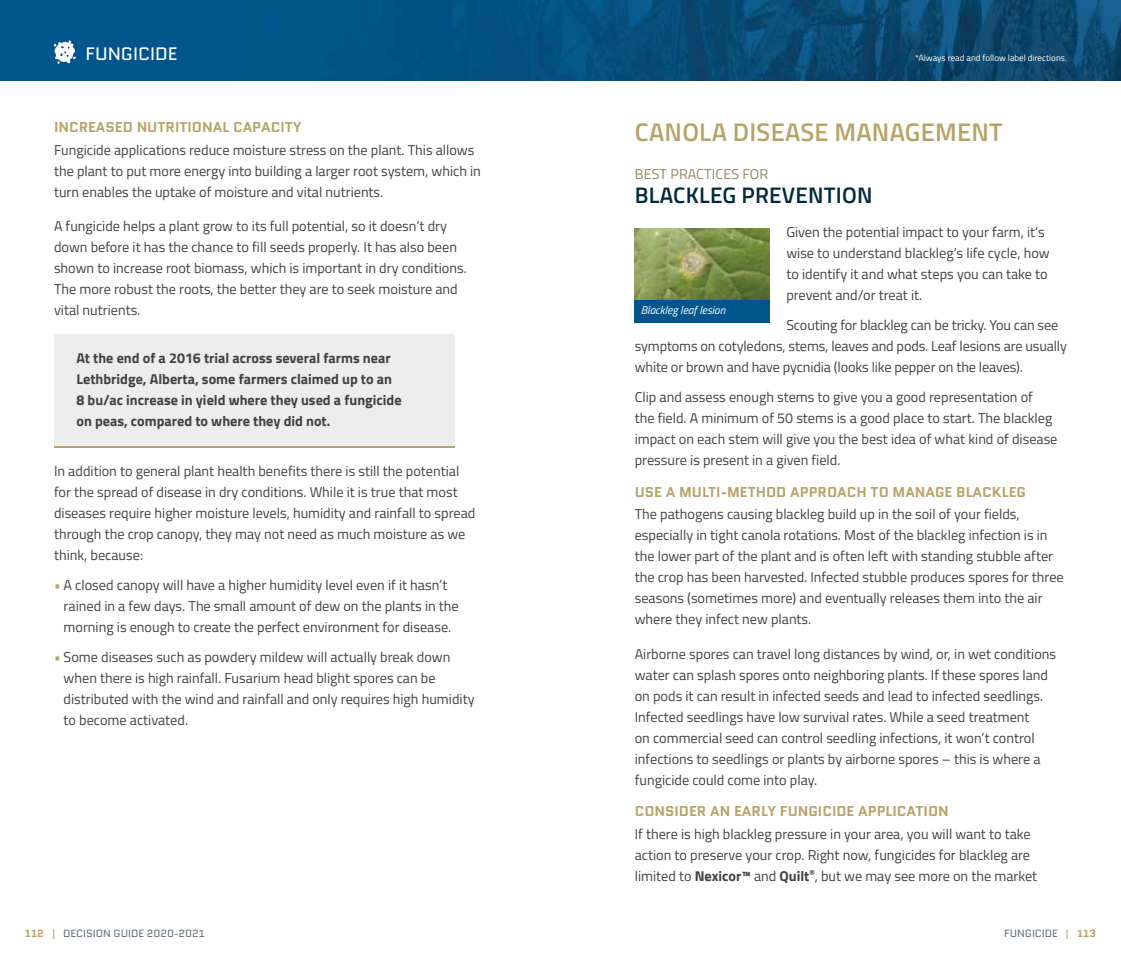
<style>
.page{position:relative;width:1121px;height:972px;background:#fff}
.page>*{position:absolute;margin:0;border:0;box-sizing:border-box;transform-origin:0 0}
.t1{font:600 25.5px "Titillium Web";letter-spacing:.01em;color:#b7a369}
.t2{font:600 22.5px "Titillium Web";letter-spacing:.01em;color:#00293a}
.t3{font:18px "Quantico";color:#fff}
.t4{font:14.25px/21px "Titillium Web";color:#414042}
.t5{font:700 14.25px/21px "Titillium Web";color:#414042}
.t6{font:700 14.25px "Quantico";color:#b7a369}
.t7{font:14.25px "Titillium Web";letter-spacing:.01em;color:#938462}
.t8{font:italic 11.25px "Titillium Web";color:#fff}
.t9{font:10.5px "Quantico";color:#6c7481}
.t10{font:9px "Titillium Web";color:#fff}
.s1{color:#b7a369}
.s2{font-weight:700}
.s3{font-weight:700;color:#b7a369}
</style>
<div class="page">
<div style="left:0;top:0;width:1120px;height:81px;background:#00568c"></div>
<img style="left:447px;top:0;width:673px;height:81px">
<svg style="left:54px;top:40px;width:22px;height:24px"></svg>
<img style="left:634px;top:228px;width:136px;height:72px">
<div style="left:634px;top:300px;width:136px;height:22px;background:#00568c"></div>
<div style="left:54px;top:334px;width:400px;height:112px;background:#ededee"></div>
<hr style="left:54px;top:446px;width:400px;height:2px;background:#b7a369">
<p class="t3" style="left:86px;top:41px;width:94px">FUNGICIDE</p>
<p class="t10" style="left:915px;top:51px;width:153px">*Always read and follow label directions.</p>
<p class="t6" style="left:54px;top:117px;width:249px">INCREASED NUTRITIONAL CAPACITY</p>
<p class="t4" style="left:54px;top:138px;width:428px">Fungicide applications reduce moisture stress on the plant. This allows the plant to put more energy into building a larger root system, which in turn enables the uptake of moisture and vital nutrients.</p>
<p class="t4" style="left:54px;top:215px;width:414px">A fungicide helps a plant grow to its full potential, so it doesn’t dry down before it has the chance to fill seeds properly. It has also been shown to increase root biomass, which is important in dry conditions.<br>The more robust the roots, the better they are to seek moisture and vital nutrients.</p>
<p class="t5" style="left:76px;top:346px;width:327px">At the end of a 2016 trial across several farms near Lethbridge, Alberta, some farmers claimed up to an 8 bu/ac increase in yield where they used a fungicide on peas, compared to where they did not.</p>
<p class="t4" style="left:54px;top:459px;width:423px">In addition to general plant health benefits there is still the potential for the spread of disease in dry conditions. While it is true that most diseases require higher moisture levels, humidity and rainfall to spread through the crop canopy, they may not need as much moisture as we think, because:</p>
<p class="t4" style="left:64px;top:574px;width:396px;text-indent:-10px"><span class="s1">•</span> A closed canopy will have a higher humidity level even if it hasn’t rained in a few days. The small amount of dew on the plants in the morning is enough to create the perfect environment for disease.</p>
<p class="t4" style="left:64px;top:646px;width:412px;text-indent:-10px"><span class="s1">•</span> Some diseases such as powdery mildew will actually break down when there is high rainfall. Fusarium head blight spores can be distributed with the wind and rainfall and only requires high humidity to become activated.</p>
<h1 class="t1" style="left:635px;top:113px;width:369px">CANOLA DISEASE MANAGEMENT</h1>
<p class="t7" style="left:635px;top:163px;width:135px">BEST PRACTICES FOR</p>
<h2 class="t2" style="left:635px;top:178px;width:239px">BLACKLEG PREVENTION</h2>
<p class="t4" style="left:786px;top:221px;width:265px">Given the potential impact to your farm, it’s wise to understand blackleg’s life cycle, how to identify it and what steps you can take to prevent and/or treat it.</p>
<p class="t4" style="left:634px;top:314px;width:434px;text-indent:152px">Scouting for blackleg can be tricky. You can see symptoms on cotyledons, stems, leaves and pods. Leaf lesions are usually white or brown and have pycnidia (looks like pepper on the leaves).</p>
<p class="t4" style="left:634px;top:386px;width:424px">Clip and assess enough stems to give you a good representation of<br>the field. A minimum of 50 stems is a good place to start. The blackleg impact on each stem will give you the best idea of what kind of disease pressure is present in a given field.</p>
<p class="t6" style="left:634px;top:482px;width:393px">USE A MULTI-METHOD APPROACH TO MANAGE BLACKLEG</p>
<p class="t4" style="left:634px;top:503px;width:430px">The pathogens causing blackleg build up in the soil of your fields, especially in tight canola rotations. Most of the blackleg infection is in the lower part of the plant and is often left with standing stubble after the crop has been harvested. Infected stubble produces spores for three seasons (sometimes more) and eventually releases them into the air where they infect new plants.</p>
<p class="t4" style="left:634px;top:643px;width:423px">Airborne spores can travel long distances by wind, or, in wet conditions water can splash spores onto neighboring plants. If these spores land on pods it can result in infected seeds and lead to infected seedlings.<br>Infected seedlings have low survival rates. While a seed treatment<br>on commercial seed can control seedling infections, it won’t control infections to seedlings or plants by airborne spores – this is where a fungicide could come into play.</p>
<p class="t6" style="left:634px;top:801px;width:315px">CONSIDER AN EARLY FUNGICIDE APPLICATION</p>
<p class="t4" style="left:634px;top:823px;width:404px">If there is high blackleg pressure in your area, you will want to take action to preserve your crop. Right now, fungicides for blackleg are limited to <span class="s2">Nexicor™</span> and <span class="s2">Quilt</span><sup>®</sup>, but we may see more on the market</p>
<p class="t8" style="left:640px;top:302px;width:86px">Blackleg leaf lesion</p>
<p class="t9" style="left:25px;top:926px;width:181px"><span class="s3">112</span> <span class="s1">|</span> DECISION GUIDE 2020-2021</p>
<p class="t9" style="left:1004px;top:926px;width:93px">FUNGICIDE <span class="s1">|</span> <span class="s3">113</span></p>
</div>
